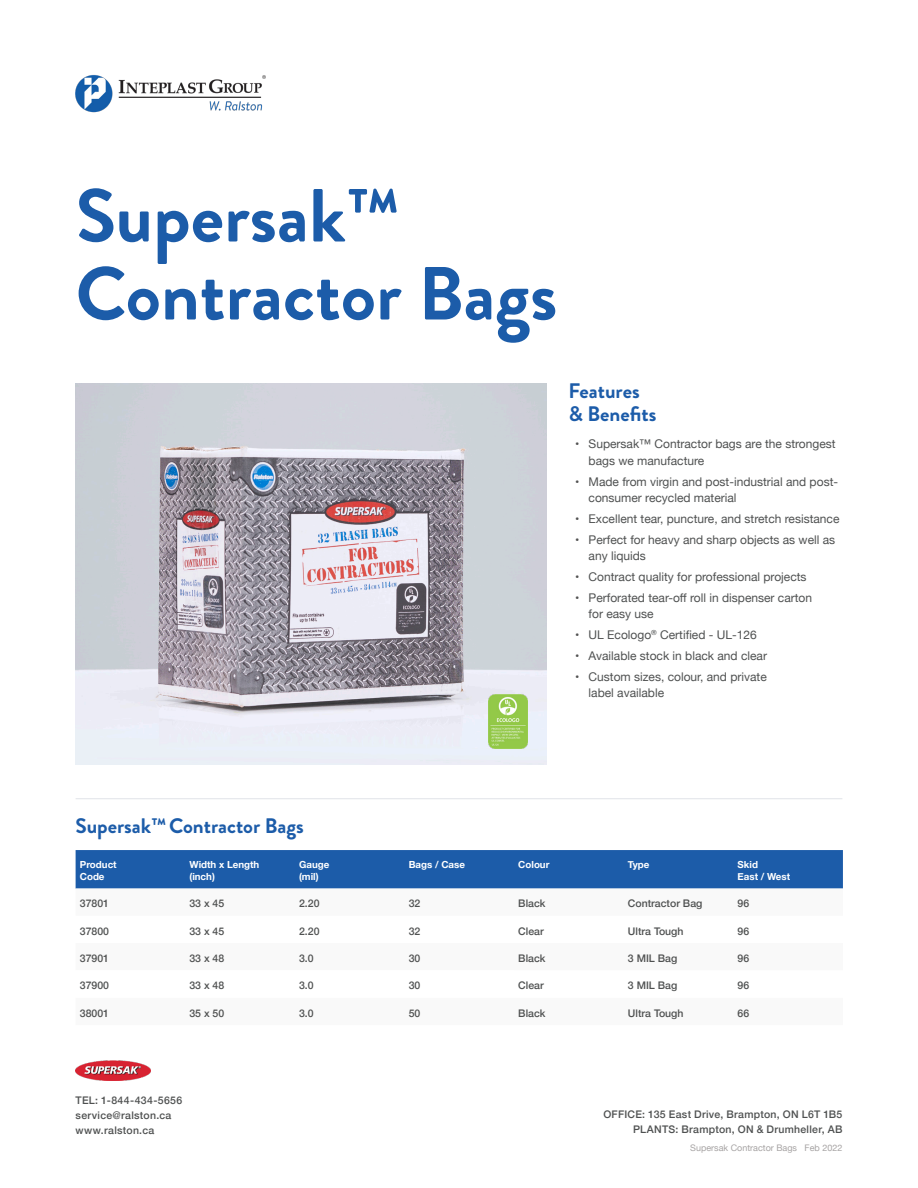
<style>
.page{position:relative;width:918px;height:1188px;background:#fff}
.page>*{position:absolute;margin:0;border:0;box-sizing:border-box;transform-origin:0 0}
.t1{font:700 75px "Brandon Grotesque";color:#1c5ca9}
.Subheaders_-_Bullete{font:700 21px "Brandon Grotesque";color:#1c5ca9}
.t2{font:12px/16.5px "Helvetica Neue";color:#4f5151}
.t3{font:500 10.5px "Helvetica Neue";color:#4f5151}
.t4{font:500 10.5px/15px "Helvetica Neue";letter-spacing:.025em;color:#4f5151;text-align:right}
.t5{font:500 10.5px/15px "Helvetica Neue";letter-spacing:.03em;color:#4f5151}
.t6{font:700 9.75px "Helvetica Neue";color:#fff}
.t7{font:9px "Helvetica Neue";color:#a7a4a4}
.s1{color:#515151}
</style>
<div class="page">
<img style="left:75px;top:75px;width:191px;height:38px">
<img style="left:76px;top:1061px;width:75px;height:20px">
<div style="left:76px;top:850px;width:767px;height:39px;background:#1c5ca9"></div>
<img style="left:76px;top:384px;width:471px;height:381px">
<hr style="left:76px;top:798px;width:766px;height:1px;background:#e1e3e8">
<img style="left:489px;top:695px;width:39px;height:54px">
<p class="t1" style="left:76px;top:163px;width:326px">Supersak™</p>
<p class="t1" style="left:76px;top:241px;width:483px">Contractor Bags</p>
<p class="Subheaders_-_Bullete" style="left:568px;top:376px;width:73px">Features</p>
<p class="Subheaders_-_Bullete" style="left:568px;top:399px;width:90px">&amp; Benefits</p>
<p class="t2" style="left:589px;top:437px;width:249px;text-indent:-14px"><span class="s1">•</span> Supersak™ Contractor bags are the strongest bags we manufacture</p>
<p class="t2" style="left:589px;top:474px;width:251px;text-indent:-14px"><span class="s1">•</span> Made from virgin and post-industrial and post&shy;consumer recycled material</p>
<p class="t2" style="left:575px;top:511px;width:266px"><span class="s1">•</span> Excellent tear, puncture, and stretch resistance</p>
<p class="t2" style="left:589px;top:532px;width:248px;text-indent:-14px"><span class="s1">•</span> Perfect for heavy and sharp objects as well as any liquids</p>
<p class="t2" style="left:575px;top:569px;width:233px"><span class="s1">•</span> Contract quality for professional projects</p>
<p class="t2" style="left:589px;top:590px;width:225px;text-indent:-14px"><span class="s1">•</span> Perforated tear-off roll in dispenser carton for easy use</p>
<p class="t2" style="left:575px;top:627px;width:183px"><span class="s1">•</span> UL Ecologo<sup>®</sup> Certified - UL-126</p>
<p class="t2" style="left:575px;top:648px;width:193px"><span class="s1">•</span> Available stock in black and clear</p>
<p class="t2" style="left:589px;top:669px;width:180px;text-indent:-14px"><span class="s1">•</span> Custom sizes, colour, and private label available</p>
<p class="Subheaders_-_Bullete" style="left:76px;top:811px;width:230px">Supersak™Contractor Bags</p>
<p class="t6" style="left:80px;top:857px;width:38px">Product</p>
<p class="t6" style="left:80px;top:869px;width:26px">Code</p>
<p class="t6" style="left:189px;top:857px;width:71px">Width x Length</p>
<p class="t6" style="left:189px;top:869px;width:27px">(inch)</p>
<p class="t6" style="left:299px;top:857px;width:32px">Gauge</p>
<p class="t6" style="left:299px;top:869px;width:21px">(mil)</p>
<p class="t6" style="left:409px;top:857px;width:58px">Bags / Case</p>
<p class="t6" style="left:518px;top:857px;width:33px">Colour</p>
<p class="t6" style="left:628px;top:857px;width:23px">Type</p>
<p class="t6" style="left:738px;top:857px;width:22px">Skid</p>
<p class="t6" style="left:738px;top:869px;width:54px">East / West</p>
<p class="t3" style="left:80px;top:895px;width:31px">37801</p>
<p class="t3" style="left:189px;top:895px;width:36px">33 x 45</p>
<p class="t3" style="left:299px;top:895px;width:22px">2.20</p>
<p class="t3" style="left:409px;top:895px;width:13px">32</p>
<p class="t3" style="left:518px;top:895px;width:29px">Black</p>
<p class="t3" style="left:628px;top:895px;width:76px">Contractor Bag</p>
<p class="t3" style="left:738px;top:895px;width:13px">96</p>
<p class="t3" style="left:80px;top:922px;width:31px">37800</p>
<p class="t3" style="left:189px;top:922px;width:36px">33 x 45</p>
<p class="t3" style="left:299px;top:922px;width:22px">2.20</p>
<p class="t3" style="left:409px;top:922px;width:13px">32</p>
<p class="t3" style="left:518px;top:922px;width:27px">Clear</p>
<p class="t3" style="left:628px;top:922px;width:57px">Ultra Tough</p>
<p class="t3" style="left:738px;top:922px;width:13px">96</p>
<p class="t3" style="left:80px;top:950px;width:31px">37901</p>
<p class="t3" style="left:189px;top:950px;width:36px">33 x 48</p>
<p class="t3" style="left:299px;top:950px;width:16px">3.0</p>
<p class="t3" style="left:409px;top:950px;width:13px">30</p>
<p class="t3" style="left:518px;top:950px;width:29px">Black</p>
<p class="t3" style="left:628px;top:950px;width:51px">3 MIL Bag</p>
<p class="t3" style="left:738px;top:950px;width:13px">96</p>
<p class="t3" style="left:80px;top:977px;width:31px">37900</p>
<p class="t3" style="left:189px;top:977px;width:36px">33 x 48</p>
<p class="t3" style="left:299px;top:977px;width:16px">3.0</p>
<p class="t3" style="left:409px;top:977px;width:13px">30</p>
<p class="t3" style="left:518px;top:977px;width:27px">Clear</p>
<p class="t3" style="left:628px;top:977px;width:51px">3 MIL Bag</p>
<p class="t3" style="left:738px;top:977px;width:13px">96</p>
<p class="t3" style="left:80px;top:1004px;width:31px">38001</p>
<p class="t3" style="left:189px;top:1004px;width:36px">35 x 50</p>
<p class="t3" style="left:299px;top:1004px;width:16px">3.0</p>
<p class="t3" style="left:409px;top:1004px;width:13px">50</p>
<p class="t3" style="left:518px;top:1004px;width:29px">Black</p>
<p class="t3" style="left:628px;top:1004px;width:57px">Ultra Tough</p>
<p class="t3" style="left:738px;top:1004px;width:13px">66</p>
<p class="t5" style="left:76px;top:1092px;width:108px">TEL: 1-844-434-5656 service@ralston.ca www.ralston.ca</p>
<p class="t4" style="left:603px;top:1105px;width:240px">OFFICE: 135 East Drive, Brampton, ON L6T 1B5<br>PLANTS: Brampton, ON &amp; Drumheller, AB</p>
<p class="t7" style="left:690px;top:1142px;width:154px">Supersak Contractor Bags Feb 2022</p>
</div>
